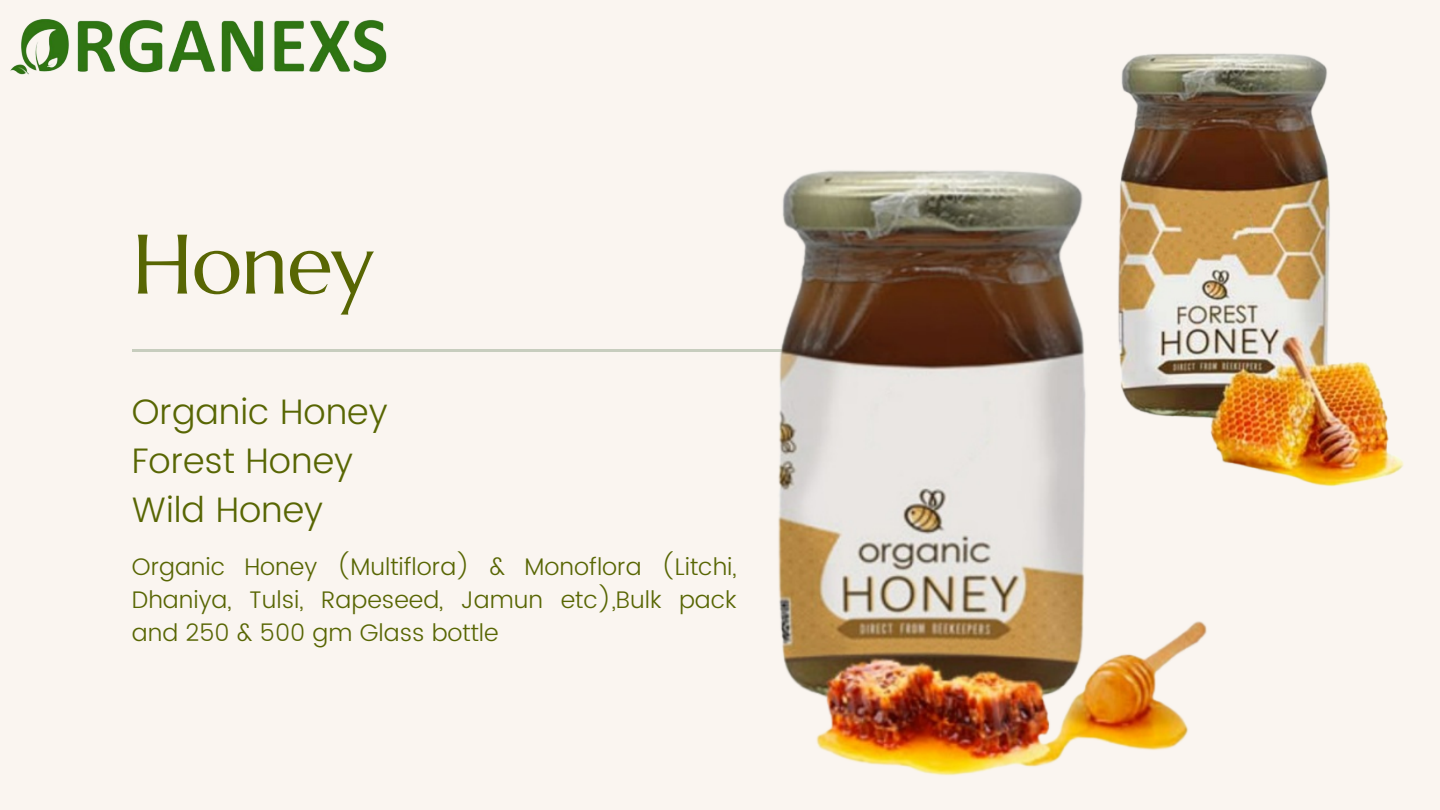
<style>
.page{position:relative;width:1440px;height:810px;background:#faf5f0}
.page>*{position:absolute;margin:0;border:0;box-sizing:border-box;transform-origin:0 0}
.t1{font:84.1px "Marcellus";letter-spacing:-.015em;color:#586603}
.t2{font:300 35.4px/48.7px "Poppins";color:#586603}
.t3{font:300 24px/33px "Poppins";color:#586603;text-align:justify}
</style>
<div class="page">
<hr style="left:132px;top:349px;width:780px;height:2px;background:#c7cdbe">
<img style="left:1121px;top:53px;width:283px;height:434px">
<img style="left:734px;top:151px;width:508px;height:625px">
<img style="left:10px;top:19px;width:377px;height:56px">
<h1 class="t1" style="left:132px;top:212px;width:243px">Honey</h1>
<h2 class="t2" style="left:132px;top:388px;width:257px">Organic Honey<br>Forest Honey<br>Wild Honey</h2>
<p class="t3" style="left:132px;top:550px;width:606px">Organic Honey (Multiflora) &amp; Monoflora (Litchi, Dhaniya, Tulsi, Rapeseed, Jamun etc),Bulk pack and 250 &amp; 500 gm Glass bottle</p>
</div>
